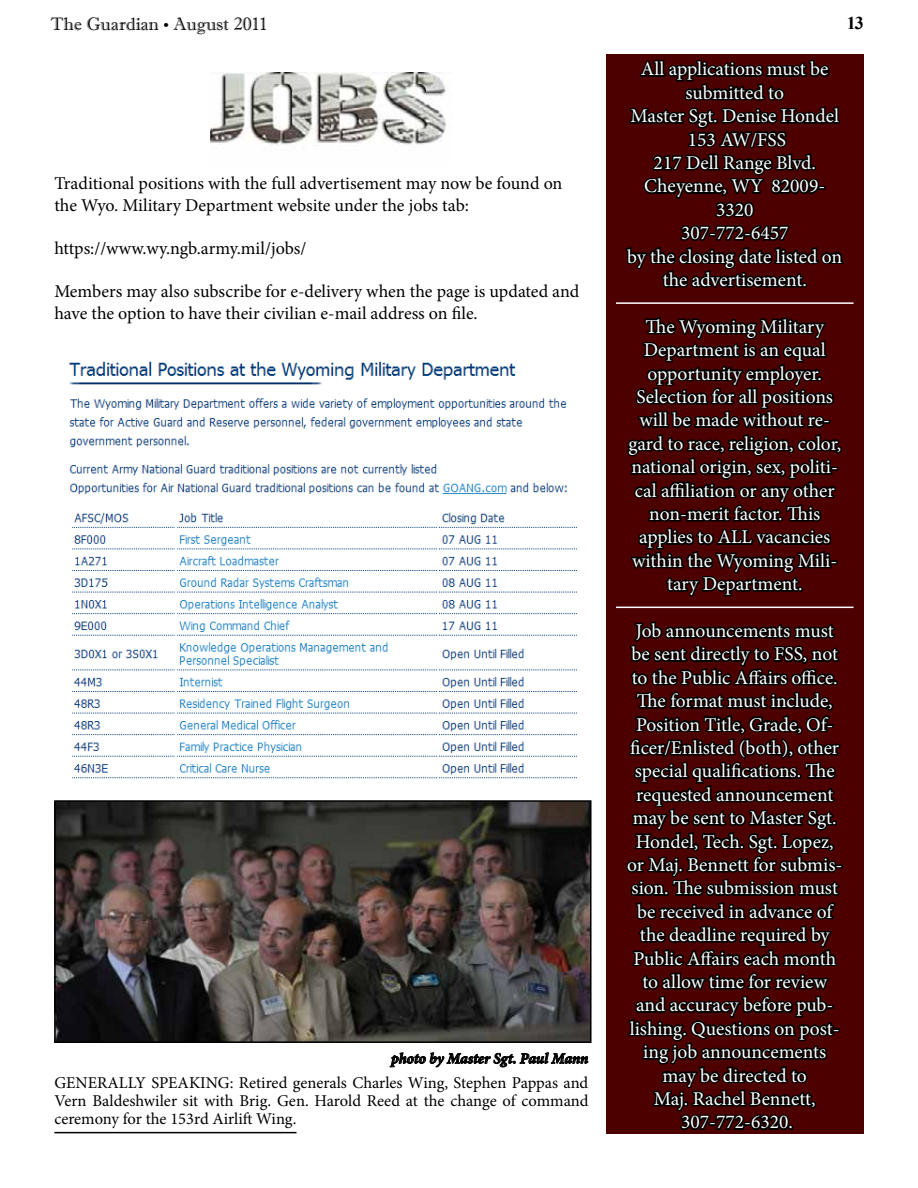
<style>
.page{position:relative;width:918px;height:1188px;background:#fff}
.page>*{position:absolute;margin:0;border:0;box-sizing:border-box;transform-origin:0 0}
.t1{font:19.5px/23.4px "Minion Pro";color:#fff;text-align:center}
.t2{font:18px/21.6px "Minion Pro";color:#000}
.t3{font:18px "Imprint MT Shadow";color:#000}
.t4{font:700 18px "Times New Roman";color:#000}
.t5{font:16.5px/18px "Minion Pro";letter-spacing:-.005em;color:#000;text-align:justify}
.t6{font:italic 700 15px "Minion Pro";letter-spacing:-.005em;color:#000}
</style>
<div class="page">
<img style="left:210px;top:73px;width:237px;height:72px">
<div style="left:606px;top:54px;width:258px;height:1080px;background:#4c0000"></div>
<hr style="left:616px;top:302px;width:238px;height:2px;background:#fff">
<hr style="left:616px;top:607px;width:238px;height:1px;background:#fff">
<svg style="left:624px;top:59px;width:221px;height:1071px"></svg>
<img style="left:69px;top:361px;width:508px;height:418px">
<img style="left:57px;top:803px;width:532px;height:237px">
<div style="left:54px;top:800px;width:538px;height:243px;border:2px solid #000"></div>
<hr style="left:54px;top:1132px;width:243px;height:1px;background:#000">
<svg style="left:389px;top:1052px;width:200px;height:16px"></svg>
<p class="t3" style="left:50px;top:13px;width:218px">The Guardian • August 2011</p>
<p class="t4" style="left:847px;top:11px;width:19px">13</p>
<p class="t1" style="left:627px;top:58px;width:217px">All applications must be submitted to<br>Master Sgt. Denise Hondel<br>153 AW/FSS<br>217 Dell Range Blvd.<br>Cheyenne, WY 82009-<br>3320<br>307-772-6457<br>by the closing date listed on the advertisement.</p>
<p class="t1" style="left:628px;top:315px;width:214px">The Wyoming Military<br>Department is an equal opportunity employer.<br>Selection for all positions will be made without re&shy;gard to race, religion, color, national origin, sex, politi&shy;cal affiliation or any other non-merit factor. This applies to ALL vacancies within the Wyoming Mili&shy;tary Department.</p>
<p class="t1" style="left:627px;top:619px;width:217px">Job announcements must be sent directly to FSS, not to the Public Affairs office.<br>The format must include,<br>Position Title, Grade, Of&shy;ficer/Enlisted (both), other special qualifications. The requested announcement may be sent to Master Sgt.<br>Hondel, Tech. Sgt. Lopez, or Maj. Bennett for submis&shy;sion. The submission must be received in advance of the deadline required by<br>Public Affairs each month to allow time for review and accuracy before pub&shy;lishing. Questions on post&shy;ing job announcements may be directed to<br>Maj. Rachel Bennett,<br>307-772-6320.</p>
<p class="t2" style="left:54px;top:173px;width:510px">Traditional positions with the full advertisement may now be found on the Wyo. Military Department website under the jobs tab:</p>
<p class="t2" style="left:54px;top:238px;width:254px">https://www.wy.ngb.army.mil/jobs/</p>
<p class="t2" style="left:54px;top:281px;width:526px">Members may also subscribe for e-delivery when the page is updated and have the option to have their civilian e-mail address on file.</p>
<p class="t6" style="left:391px;top:1048px;width:199px">photo by Master Sgt. Paul Mann</p>
<p class="t5" style="left:54px;top:1074px;width:536px">GENERALLY SPEAKING: Retired generals Charles Wing, Stephen Pappas and Vern Baldeshwiler sit with Brig. Gen. Harold Reed at the change of command ceremony for the 153rd Airlift Wing.</p>
</div>
